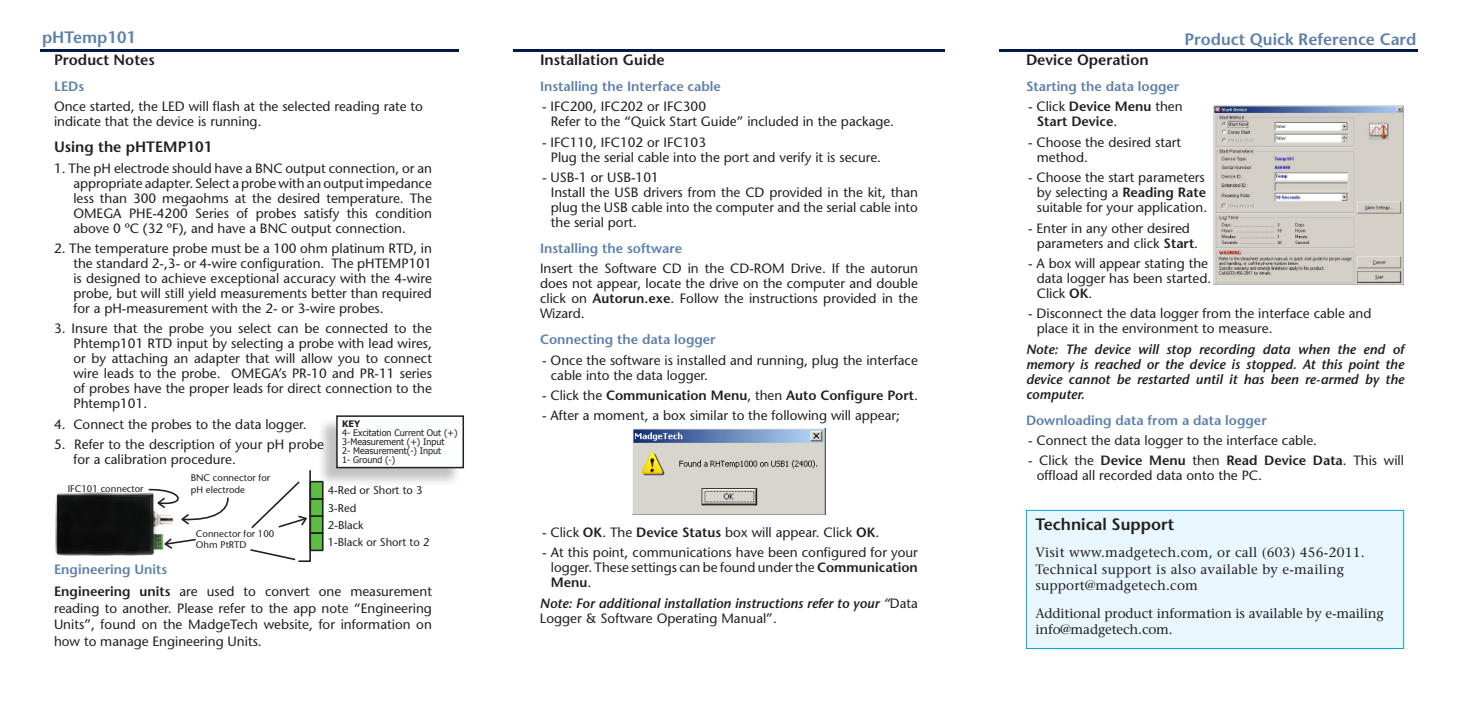
<style>
.page{position:relative;width:1458px;height:702px;background:#fff}
.page>*{position:absolute;margin:0;border:0;box-sizing:border-box;transform-origin:0 0}
.t1{font:600 16.5px "Stone Sans";color:#5d80ac}
.t2{font:600 16.5px "Stone Sans";color:#231f20}
.t3{font:600 15px "Stone Sans";color:#231f20}
.t4{font:13.5px/15px "Stone Sans";color:#231f20}
.t5{font:italic 600 13.5px/15px "Stone Sans";color:#231f20}
.t6{font:600 13.5px "Stone Sans";color:#5d80ac}
.t7{font:13.5px/16.5px "Stone Serif";letter-spacing:.015em;color:#231f20}
.t8{font:600 13.5px/15px "Stone Sans";color:#231f20}
.t9{font:13.5px/16.5px "Stone Serif";letter-spacing:-.01em;color:#231f20}
.t10{font:11.1px "Stone Sans";color:#231f20}
.t11{font:9.6px/11.6px "Stone Sans";color:#231f20}
.Spec_Chart_Copy{font:9px "Tahoma";color:#231f20}
.Spec_Chart_Copy-2{font:700 9px "Tahoma";color:#231f20}
.s1{font-weight:600}
.s2{font-weight:400}
.s3{font-weight:400;font-style:normal}
</style>
<div class="page">
<hr style="left:40px;top:49px;width:419px;height:2px;background:#001948">
<hr style="left:999px;top:50px;width:418px;height:2px;background:#001948">
<hr style="left:513px;top:50px;width:432px;height:2px;background:#001948">
<img style="left:633px;top:429px;width:192px;height:86px">
<div style="left:1026px;top:510px;width:378px;height:139px;background:#e8f6fd;border:1px solid #09a2de"></div>
<img style="left:1213px;top:105px;width:191px;height:180px">
<div style="left:310px;top:516px;width:13px;height:17px;background:#5dbb46"></div>
<div style="left:310px;top:515px;width:14px;height:19px;border:2px solid #231f20"></div>
<div style="left:310px;top:499px;width:13px;height:17px;background:#5dbb46"></div>
<div style="left:310px;top:498px;width:14px;height:19px;border:2px solid #231f20"></div>
<div style="left:310px;top:482px;width:13px;height:17px;background:#5dbb46"></div>
<div style="left:310px;top:481px;width:14px;height:19px;border:2px solid #231f20"></div>
<div style="left:310px;top:533px;width:13px;height:17px;background:#5dbb46"></div>
<div style="left:310px;top:532px;width:14px;height:19px;border:2px solid #231f20"></div>
<svg style="left:250px;top:470px;width:62px;height:92px"></svg>
<img style="left:55px;top:493px;width:109px;height:63px">
<svg style="left:147px;top:488px;width:82px;height:38px"></svg>
<svg style="left:162px;top:537px;width:34px;height:13px"></svg>
<div style="left:317px;top:418px;width:145px;height:69px;background:#231f20;opacity:.27"></div>
<div style="left:337px;top:416px;width:126px;height:52px;background:#fdfefe"></div>
<div style="left:336px;top:415px;width:128px;height:53px;border:2px solid #231f20"></div>
<p class="t1" style="left:42px;top:27px;width:95px">pHTemp101</p>
<p class="t1" style="left:1185px;top:29px;width:234px">Product Quick Reference Card</p>
<p class="t3" style="left:54px;top:51px;width:102px">Product Notes</p>
<p class="t6" style="left:54px;top:78px;width:32px">LEDs</p>
<p class="t4" style="left:54px;top:99px;width:370px">Once started, the LED will flash at the selected reading rate to indicate that the device is running.</p>
<p class="t3" style="left:54px;top:138px;width:160px">Using the pHTEMP101</p>
<p class="t4" style="left:73px;top:160px;width:360px;text-align:justify;text-indent:-19px">1. The pH electrode should have a BNC output connection, or an appropriate adapter. Select a probe with an output impedance less than 300 megaohms at the desired temperature. The OMEGA PHE-4200 Series of probes satisfy this condition above 0 ºC (32 ºF), and have a BNC output connection.</p>
<p class="t4" style="left:73px;top:241px;width:360px;text-align:justify;text-indent:-19px">2. The temperature probe must be a 100 ohm platinum RTD, in the standard 2-,3- or 4-wire configuration. The pHTEMP101 is designed to achieve exceptional accuracy with the 4-wire probe, but will still yield measurements better than required for a pH-measurement with the 2- or 3-wire probes.</p>
<p class="t4" style="left:73px;top:321px;width:360px;text-align:justify;text-indent:-19px">3. Insure that the probe you select can be connected to the Phtemp101 RTD input by selecting a probe with lead wires, or by attaching an adapter that will allow you to connect wire leads to the probe. OMEGA’s PR-10 and PR-11 series of probes have the proper leads for direct connection to the Phtemp101.</p>
<p class="t4" style="left:54px;top:417px;width:254px">4. Connect the probes to the data logger.</p>
<p class="t4" style="left:73px;top:437px;width:252px;text-indent:-19px">5. Refer to the description of your pH probe for a calibration procedure.</p>
<p class="t3" style="left:540px;top:51px;width:126px">Installation Guide</p>
<p class="t6" style="left:540px;top:78px;width:182px">Installing the Interface cable</p>
<p class="t4" style="left:542px;top:99px;width:165px">- IFC200, IFC202 or IFC300</p>
<p class="t4" style="left:551px;top:114px;width:345px">Refer to the “Quick Start Guide” included in the package.</p>
<p class="t4" style="left:542px;top:135px;width:165px">- IFC110, IFC102 or IFC103</p>
<p class="t4" style="left:551px;top:150px;width:332px">Plug the serial cable into the port and verify it is secure.</p>
<p class="t4" style="left:542px;top:170px;width:118px">- USB-1 or USB-101</p>
<p class="t4" style="left:551px;top:185px;width:369px;text-align:justify">Install the USB drivers from the CD provided in the kit, than plug the USB cable into the computer and the serial cable into the serial port.</p>
<p class="t6" style="left:540px;top:240px;width:144px">Installing the software</p>
<p class="t4" style="left:540px;top:261px;width:380px;text-align:justify">Insert the Software CD in the CD-ROM Drive. If the autorun does not appear, locate the drive on the computer and double click on <span class="s1">Autorun.exe</span>. Follow the instructions provided in the Wizard.</p>
<p class="t6" style="left:540px;top:331px;width:177px">Connecting the data logger</p>
<p class="t4" style="left:551px;top:352px;width:369px;text-indent:-9px">- Once the software is installed and running, plug the interface cable into the data logger.</p>
<p class="t8" style="left:542px;top:388px;width:377px"><span class="s2">- Click the</span> Communication Menu<span class="s2">, then</span> Auto Configure Port<span class="s2">.</span></p>
<p class="t4" style="left:542px;top:408px;width:359px">- After a moment, a box similar to the following will appear;</p>
<p class="t3" style="left:1026px;top:51px;width:124px">Device Operation</p>
<p class="t6" style="left:1026px;top:78px;width:155px">Starting the data logger</p>
<p class="t8" style="left:1037px;top:99px;width:147px;text-indent:-9px"><span class="s2">- Click</span> Device Menu <span class="s2">then<br></span>Start Device<span class="s2">.</span></p>
<p class="t4" style="left:1037px;top:135px;width:146px;text-indent:-9px">- Choose the desired start method.</p>
<p class="t4" style="left:1037px;top:170px;width:172px;text-indent:-9px">- Choose the start parameters by selecting a <span class="s1">Reading Rate </span>suitable for your application.</p>
<p class="t4" style="left:1037px;top:220px;width:163px;text-indent:-9px">- Enter in any other desired parameters and click <span class="s1">Start</span>.</p>
<p class="t4" style="left:1037px;top:256px;width:176px;text-indent:-9px">- A box will appear stating the data logger has been started.<br>Click <span class="s1">OK</span>.</p>
<p class="t4" style="left:1037px;top:306px;width:336px;text-indent:-9px">- Disconnect the data logger from the interface cable and place it in the environment to measure.</p>
<p class="t5" style="left:1026px;top:342px;width:380px;text-align:justify">Note: The device will stop recording data when the end of memory is reached or the device is stopped. At this point the device cannot be restarted until it has been re-armed by the computer.</p>
<p class="t6" style="left:1026px;top:412px;width:242px">Downloading data from a data logger</p>
<p class="t4" style="left:1028px;top:433px;width:290px">- Connect the data logger to the interface cable.</p>
<p class="t4" style="left:1037px;top:453px;width:369px;text-indent:-9px">- Click the <span class="s1">Device Menu</span> then <span class="s1">Read Device Data</span>. This will offload all recorded data onto the PC.</p>
<p class="t2" style="left:1035px;top:514px;width:140px">Technical Support</p>
<p class="t7" style="left:1035px;top:544px;width:331px">Visit www.madgetech.com, or call (603) 456-2011.<br>Technical support is also available by e-mailing</p>
<p class="t7" style="left:1035px;top:577px;width:164px">support@madgetech.com</p>
<p class="t9" style="left:1035px;top:605px;width:350px">Additional product information is available by e-mailing info@madgetech.com.</p>
<p class="Spec_Chart_Copy-2" style="left:342px;top:418px;width:19px">KEY</p>
<p class="Spec_Chart_Copy" style="left:342px;top:427px;width:117px">4- Excitation Current Out (+)</p>
<p class="Spec_Chart_Copy" style="left:342px;top:436px;width:104px">3-Measurement (+) Input</p>
<p class="Spec_Chart_Copy" style="left:342px;top:445px;width:100px">2- Measurement(-) Input</p>
<p class="Spec_Chart_Copy" style="left:342px;top:454px;width:55px">1- Ground (-)</p>
<p class="t11" style="left:68px;top:482px;width:77px">IFC101 connector</p>
<p class="t11" style="left:191px;top:472px;width:81px">BNC connector for pH electrode</p>
<p class="t10" style="left:328px;top:484px;width:96px">4-Red or Short to 3</p>
<p class="t10" style="left:328px;top:501px;width:30px">3-Red</p>
<p class="t10" style="left:328px;top:518px;width:37px">2-Black</p>
<p class="t4" style="left:542px;top:525px;width:339px">- Click <span class="s1">OK</span>. The <span class="s1">Device Status</span> box will appear. Click <span class="s1">OK</span>.</p>
<p class="t4" style="left:551px;top:545px;width:369px;text-align:justify;text-indent:-9px">- At this point, communications have been configured for your logger. These settings can be found under the <span class="s1">Communication Menu</span>.</p>
<p class="t5" style="left:540px;top:595px;width:380px">Note: For additional installation instructions refer to your “<span class="s3">Data<br>Logger &amp; Software Operating Manual”.</span></p>
<p class="t11" style="left:196px;top:528px;width:80px">Connector for 100<br>Ohm PtRTD</p>
<p class="t10" style="left:328px;top:536px;width:103px">1-Black or Short to 2</p>
<p class="t6" style="left:54px;top:562px;width:115px">Engineering Units</p>
<p class="t4" style="left:54px;top:583px;width:380px;line-height:16.5px;text-align:justify"><span class="s1">Engineering units</span> are used to convert one measurement reading to another. Please refer to the app note “Engineering Units”, found on the MadgeTech website, for information on how to manage Engineering Units.</p>
</div>
